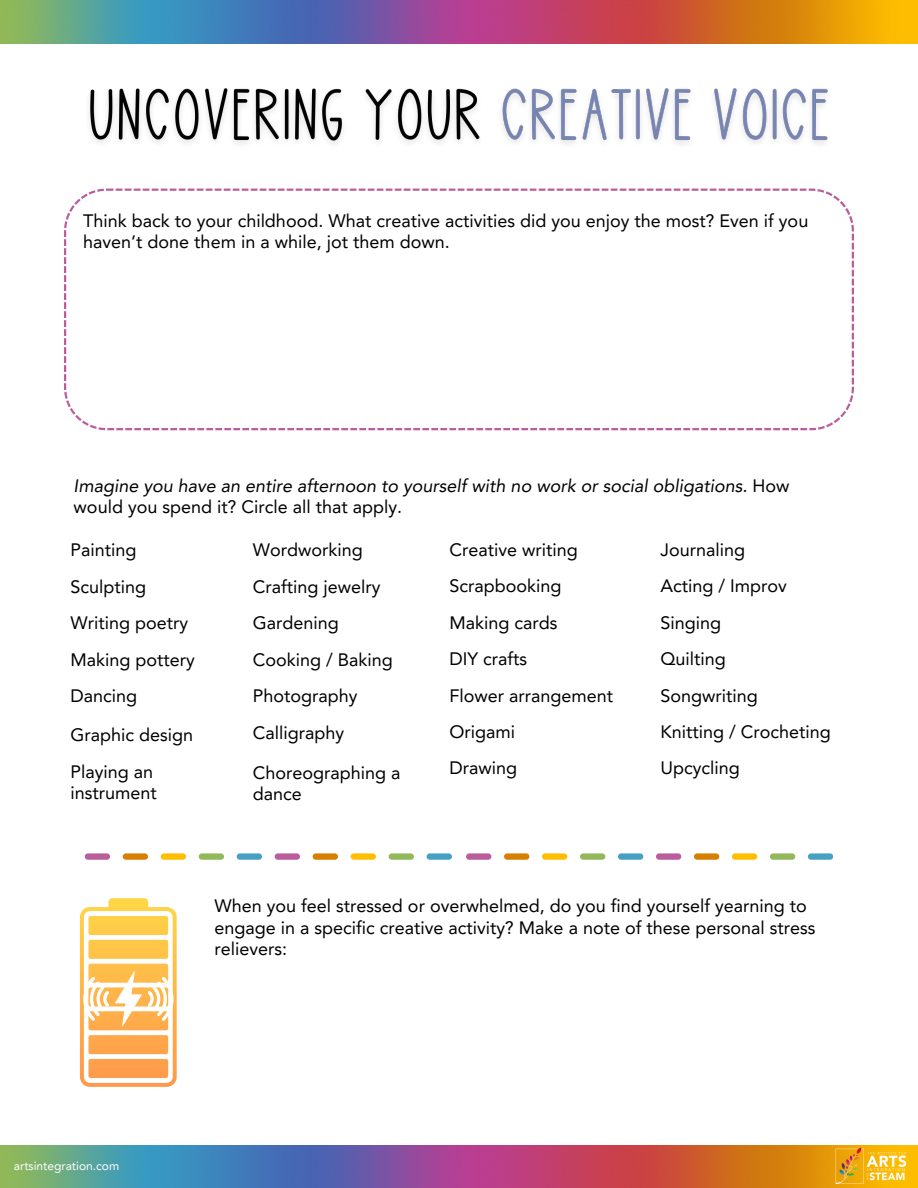
<style>
.page{position:relative;width:918px;height:1188px;background:#fff}
.page>*{position:absolute;margin:0;border:0;box-sizing:border-box;transform-origin:0 0}
.t1{font:18px/36.5px "Avenir LT Pro";color:#010103}
.t2{font:italic 18px/21.3px "Avenir LT Pro";color:#010103}
.t3{font:12px "Avenir LT Pro";color:#fff}
.s1{font-style:normal}
</style>
<div class="page">
<img style="left:0;top:0;width:918px;height:44px">
<svg style="left:64px;top:189px;width:790px;height:241px"></svg>
<img style="left:0;top:1145px;width:918px;height:43px">
<div style="left:427px;top:853px;width:25px;height:7px;background:#489fc4;border-radius:3px"></div>
<div style="left:389px;top:853px;width:25px;height:7px;background:#92b959;border-radius:3px"></div>
<div style="left:351px;top:853px;width:25px;height:7px;background:#ffbe01;border-radius:3px"></div>
<div style="left:313px;top:853px;width:25px;height:7px;background:#d77f00;border-radius:3px"></div>
<div style="left:275px;top:853px;width:25px;height:7px;background:#bb5d9d;border-radius:3px"></div>
<div style="left:237px;top:853px;width:25px;height:7px;background:#489fc4;border-radius:3px"></div>
<div style="left:199px;top:853px;width:25px;height:7px;background:#92b959;border-radius:3px"></div>
<div style="left:161px;top:853px;width:25px;height:7px;background:#ffbe01;border-radius:3px"></div>
<div style="left:123px;top:853px;width:25px;height:7px;background:#d77f00;border-radius:3px"></div>
<div style="left:85px;top:853px;width:25px;height:7px;background:#bb5d9d;border-radius:3px"></div>
<div style="left:808px;top:853px;width:25px;height:7px;background:#489fc4;border-radius:3px"></div>
<div style="left:770px;top:853px;width:25px;height:7px;background:#92b959;border-radius:3px"></div>
<div style="left:732px;top:853px;width:25px;height:7px;background:#ffbe01;border-radius:3px"></div>
<div style="left:694px;top:853px;width:25px;height:7px;background:#d77f00;border-radius:3px"></div>
<div style="left:656px;top:853px;width:25px;height:7px;background:#bb5d9d;border-radius:3px"></div>
<div style="left:618px;top:853px;width:25px;height:7px;background:#489fc4;border-radius:3px"></div>
<div style="left:580px;top:853px;width:25px;height:7px;background:#92b959;border-radius:3px"></div>
<div style="left:542px;top:853px;width:25px;height:7px;background:#ffbe01;border-radius:3px"></div>
<div style="left:504px;top:853px;width:25px;height:7px;background:#d77f00;border-radius:3px"></div>
<div style="left:466px;top:853px;width:25px;height:7px;background:#bb5d9d;border-radius:3px"></div>
<svg style="left:80px;top:898px;width:97px;height:189px"></svg>
<img style="left:833px;top:1145px;width:79px;height:43px">
<img style="left:89px;top:88px;width:739px;height:56px">
<p class="t1" style="left:83px;top:211px;width:727px;line-height:21.3px">Think back to your childhood. What creative activities did you enjoy the most? Even if you haven’t done them in a while, jot them down.</p>
<p class="t2" style="left:74px;top:477px;width:717px">Imagine you have an entire afternoon to yourself with no work or social obligations. <span class="s1">How would you spend it? Circle all that apply.</span></p>
<h2 class="t1" style="left:70px;top:533px;width:126px">Painting<br>Sculpting<br>Writing poetry<br>Making pottery<br>Dancing</h2>
<h2 class="t1" style="left:70px;top:718px;width:124px">Graphic design</h2>
<h2 class="t1" style="left:70px;top:763px;width:88px;line-height:20.5px">Playing an instrument</h2>
<h2 class="t1" style="left:253px;top:533px;width:142px">Wordworking<br>Crafting jewelry<br>Gardening<br>Cooking / Baking<br>Photography<br>Calligraphy</h2>
<h2 class="t1" style="left:253px;top:764px;width:149px;line-height:20.5px">Choreographing a dance</h2>
<h2 class="t1" style="left:449px;top:533px;width:165px">Creative writing<br>Scrapbooking<br>Making cards<br>DIY crafts<br>Flower arrangement<br>Origami<br>Drawing</h2>
<h2 class="t1" style="left:660px;top:533px;width:172px">Journaling<br>Acting / Improv<br>Singing<br>Quilting<br>Songwriting<br>Knitting / Crocheting<br>Upcycling</h2>
<p class="t1" style="left:215px;top:897px;width:602px;line-height:21.3px">When you feel stressed or overwhelmed, do you find yourself yearning to engage in a specific creative activity? Make a note of these personal stress relievers:</p>
<p class="t3" style="left:14px;top:1161px;width:107px">artsintegration.com</p>
</div>
